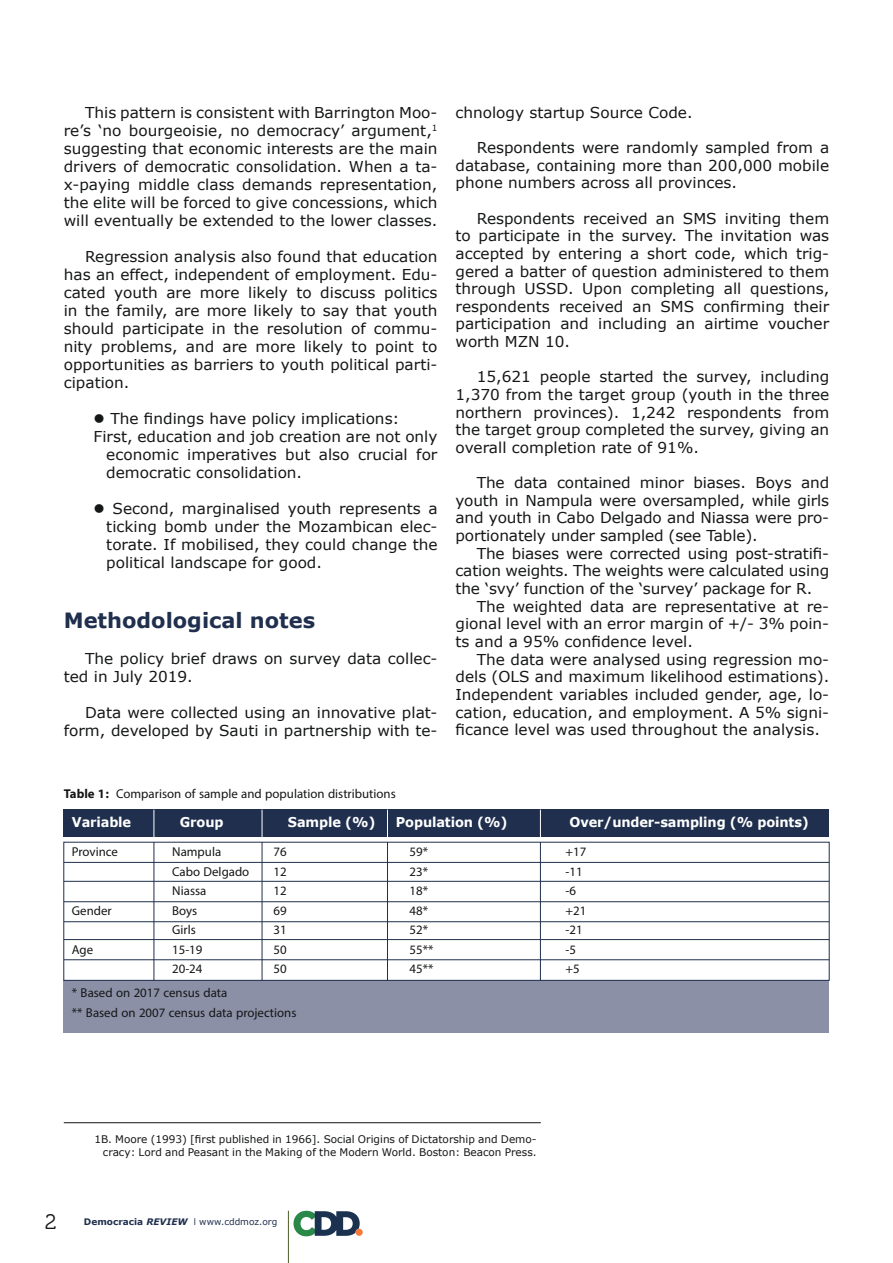
<style>
.page{position:relative;width:893px;height:1263px;background:#fff}
.page>*{position:absolute;margin:0;border:0;box-sizing:border-box;transform-origin:0 0}
.t1{font:700 21px "Verdana";color:#1f2f4d}
.t2{font:21px "Museo 300";color:#151616}
.t3{font:18px "Myriad Arabic";color:#151616}
.t4{font:15px/17.7px "Verdana";color:#151616;text-align:justify}
.t5{font:700 13.5px "Verdana";letter-spacing:-.01em;color:#fff;scale:.96 1}
.t6{font:10.5px/12.6px "Verdana";color:#151616;text-align:right}
.t7{font:9px "Verdana";color:#1f2f4d}
.s1{font-weight:700}
.s2{font-weight:700;font-style:italic}
.s3{font-family:"Futura LT"}
</style>
<div class="page">
<hr style="left:288px;top:1211px;width:1px;height:52px;background:#4a5d27">
<svg style="left:293px;top:1211px;width:70px;height:25px"></svg>
<div style="left:64px;top:810px;width:765px;height:27px;background:#1f2f4d"></div>
<div style="left:64px;top:980px;width:765px;height:53px;background:#8c90a6"></div>
<hr style="left:64px;top:862px;width:765px;height:1px;background:#1f2f4d">
<hr style="left:64px;top:881px;width:765px;height:1px;background:#1f2f4d">
<hr style="left:64px;top:901px;width:765px;height:1px;background:#1f2f4d">
<hr style="left:64px;top:921px;width:765px;height:1px;background:#1f2f4d">
<hr style="left:64px;top:939px;width:765px;height:1px;background:#1f2f4d">
<hr style="left:64px;top:959px;width:765px;height:1px;background:#1f2f4d">
<svg style="left:154px;top:810px;width:1px;height:27px"></svg>
<hr style="left:154px;top:842px;width:1px;height:138px;background:#1f2f4d">
<svg style="left:262px;top:810px;width:1px;height:27px"></svg>
<hr style="left:262px;top:842px;width:1px;height:138px;background:#1f2f4d">
<svg style="left:387px;top:810px;width:1px;height:27px"></svg>
<hr style="left:387px;top:842px;width:1px;height:138px;background:#1f2f4d">
<svg style="left:540px;top:810px;width:1px;height:27px"></svg>
<hr style="left:540px;top:842px;width:1px;height:138px;background:#1f2f4d">
<hr style="left:64px;top:1122px;width:477px;height:1px;background:#151616">
<p class="t4" style="left:64px;top:103px;width:375px;text-indent:21px">This pattern is consistent with Barrington Moo&shy;re’s ‘no bourgeoisie, no democracy’ argument,<sup>1 </sup>suggesting that economic interests are the main drivers of democratic consolidation. When a ta&shy;x-paying middle class demands representation, the elite will be forced to give concessions, which will eventually be extended to the lower classes.</p>
<p class="t4" style="left:64px;top:247px;width:375px;text-indent:21px">Regression analysis also found that education has an effect, independent of employment. Edu&shy;cated youth are more likely to discuss politics in the family, are more likely to say that youth should participate in the resolution of commu&shy;nity problems, and are more likely to point to opportunities as barriers to youth political parti&shy;cipation.</p>
<p class="t4" style="left:94px;top:409px;width:308px">● The findings have policy implications:</p>
<p class="t4" style="left:106px;top:427px;width:333px;text-indent:-13px">First, education and job creation are not only economic imperatives but also crucial for democratic consolidation.</p>
<p class="t4" style="left:106px;top:499px;width:333px;text-indent:-13px">● Second, marginalised youth represents a ticking bomb under the Mozambican elec&shy;torate. If mobilised, they could change the political landscape for good.</p>
<p class="t1" style="left:64px;top:605px;width:253px">Methodological notes</p>
<p class="t4" style="left:64px;top:649px;width:375px;text-indent:21px">The policy brief draws on survey data collec&shy;ted in July 2019.</p>
<p class="t4" style="left:64px;top:703px;width:375px;text-align:right">Data were collected using an innovative plat&shy;form, developed by Sauti in partnership with te-</p>
<p class="t4" style="left:455px;top:103px;width:239px">chnology startup Source Code.</p>
<p class="t4" style="left:455px;top:139px;width:375px;text-indent:21px">Respondents were randomly sampled from a database, containing more than 200,000 mobile phone numbers across all provinces.</p>
<p class="t4" style="left:455px;top:209px;width:375px;text-indent:21px">Respondents received an SMS inviting them to participate in the survey. The invitation was accepted by entering a short code, which trig&shy;gered a batter of question administered to them through USSD. Upon completing all questions, respondents received an SMS confirming their participation and including an airtime voucher worth MZN 10.</p>
<p class="t4" style="left:455px;top:368px;width:375px;text-indent:21px">15,621 people started the survey, including 1,370 from the target group (youth in the three northern provinces). 1,242 respondents from the target group completed the survey, giving an overall completion rate of 91%.</p>
<p class="t4" style="left:455px;top:474px;width:375px;text-indent:21px">The data contained minor biases. Boys and youth in Nampula were oversampled, while girls and youth in Cabo Delgado and Niassa were pro&shy;portionately under sampled (see Table).</p>
<p class="t4" style="left:455px;top:544px;width:375px;text-indent:21px">The biases were corrected using post-stratifi&shy;cation weights. The weights were calculated using the ‘svy’ function of the ‘survey’ package for R.</p>
<p class="t4" style="left:455px;top:597px;width:375px;text-indent:21px">The weighted data are representative at re&shy;gional level with an error margin of +/- 3% poin&shy;ts and a 95% confidence level.</p>
<p class="t4" style="left:455px;top:650px;width:375px;text-indent:21px">The data were analysed using regression mo&shy;dels (OLS and maximum likelihood estimations).<br>Independent variables included gender, age, lo&shy;cation, education, and employment. A 5% signi&shy;ficance level was used throughout the analysis.</p>
<p class="t3" style="left:64px;top:781px;width:334px"><span class="s1">Table 1:</span> Comparison of sample and population distributions</p>
<p class="t5" style="left:72px;top:812px;width:63px">Variable</p>
<p class="t5" style="left:180px;top:812px;width:47px">Group</p>
<p class="t5" style="left:288px;top:812px;width:93px">Sample (%)</p>
<p class="t5" style="left:396px;top:812px;width:118px">Population (%)</p>
<p class="t5" style="left:570px;top:812px;width:251px">Over/under-sampling (% points)</p>
<p class="t3" style="left:72px;top:840px;width:48px">Province</p>
<p class="t3" style="left:172px;top:840px;width:50px">Nampula</p>
<p class="t3" style="left:172px;top:859px;width:79px">Cabo Delgado</p>
<p class="t3" style="left:172px;top:879px;width:36px">Niassa</p>
<p class="t3" style="left:172px;top:898px;width:27px">Boys</p>
<p class="t3" style="left:172px;top:918px;width:25px">Girls</p>
<p class="t3" style="left:172px;top:937px;width:32px">15-19</p>
<p class="t3" style="left:172px;top:957px;width:32px">20-24</p>
<p class="t3" style="left:410px;top:840px;width:20px">59*</p>
<p class="t3" style="left:410px;top:859px;width:20px">23*</p>
<p class="t3" style="left:410px;top:879px;width:20px">18*</p>
<p class="t3" style="left:410px;top:898px;width:20px">48*</p>
<p class="t3" style="left:410px;top:918px;width:20px">52*</p>
<p class="t3" style="left:410px;top:937px;width:25px">55**</p>
<p class="t3" style="left:410px;top:957px;width:25px">45**</p>
<p class="t3" style="left:274px;top:840px;width:15px">76</p>
<p class="t3" style="left:274px;top:859px;width:15px">12</p>
<p class="t3" style="left:274px;top:879px;width:15px">12</p>
<p class="t3" style="left:274px;top:898px;width:15px">69</p>
<p class="t3" style="left:274px;top:918px;width:15px">31</p>
<p class="t3" style="left:274px;top:937px;width:15px">50</p>
<p class="t3" style="left:274px;top:957px;width:15px">50</p>
<p class="t3" style="left:566px;top:840px;width:22px">+17</p>
<p class="t3" style="left:566px;top:859px;width:19px">-11</p>
<p class="t3" style="left:566px;top:879px;width:12px">-6</p>
<p class="t3" style="left:566px;top:898px;width:22px">+21</p>
<p class="t3" style="left:566px;top:918px;width:19px">-21</p>
<p class="t3" style="left:566px;top:937px;width:12px">-5</p>
<p class="t3" style="left:566px;top:957px;width:16px">+5</p>
<p class="t3" style="left:72px;top:898px;width:41px">Gender</p>
<p class="t3" style="left:72px;top:937px;width:23px">Age</p>
<p class="t3" style="left:72px;top:980px;width:157px">* Based on 2017 census data</p>
<p class="t3" style="left:72px;top:1000px;width:226px">** Based on 2007 census data projections</p>
<p class="t6" style="left:94px;top:1133px;width:444px">1B. Moore (1993) [first published in 1966]. Social Origins of Dictatorship and Demo&shy;cracy: Lord and Peasant in the Making of the Modern World. Boston: Beacon Press.</p>
<p class="t2" style="left:45px;top:1210px;width:13px">2</p>
<p class="t7" style="left:84px;top:1215px;width:195px"><span class="s1">Democracia</span> <span class="s2">REVIEW</span> <span class="s3">I</span> www.cddmoz.org</p>
</div>
